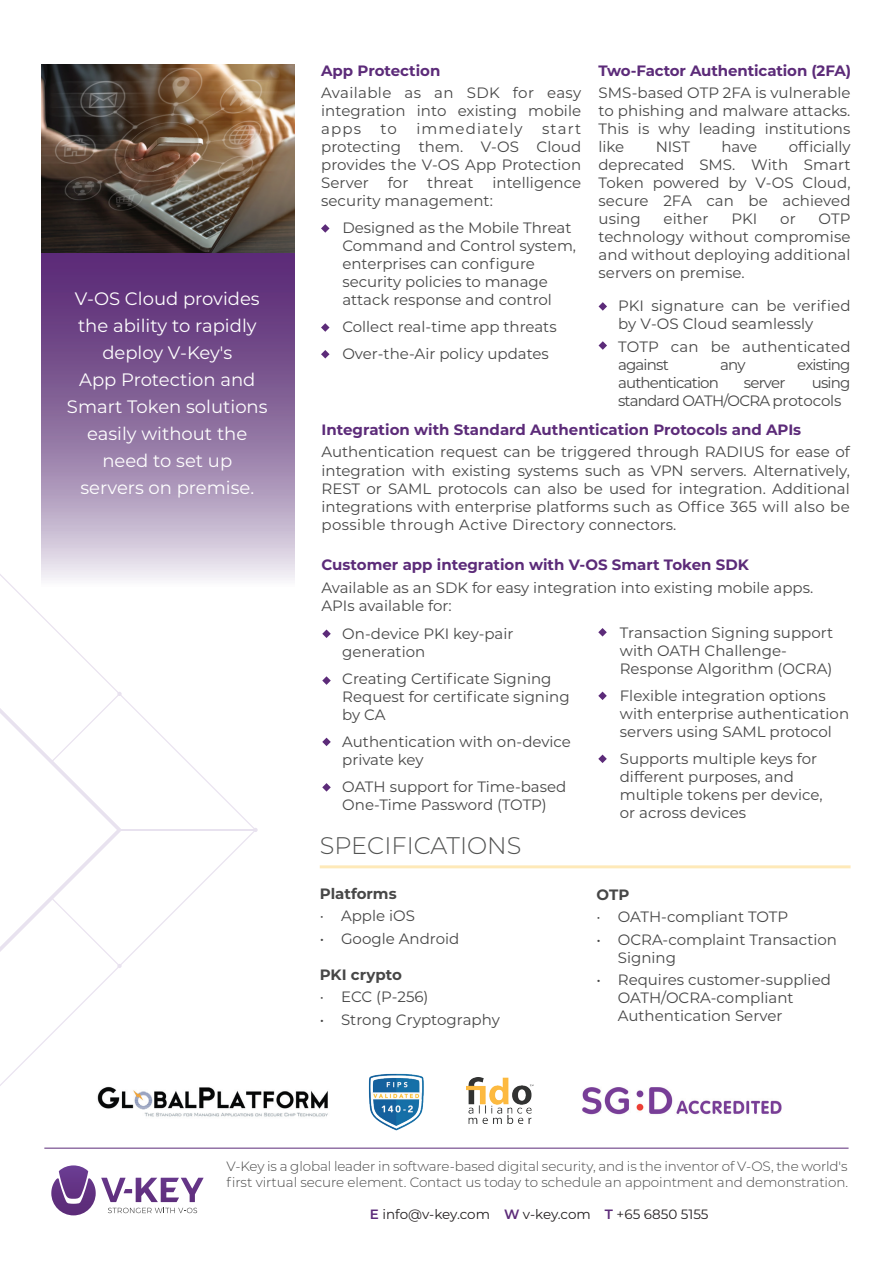
<style>
.page{position:relative;width:893px;height:1263px;background:#fff}
.page>*{position:absolute;margin:0;border:0;box-sizing:border-box;transform-origin:0 0}
.t1{font:300 24px "Montserrat";color:#525352}
.t2{font:18px/27px "Montserrat";color:#fff;text-align:center}
.t3{font:15px/18px "Montserrat";color:#474747}
.t4{font:700 15px "Montserrat";color:#5c2b79}
.t5{font:15px/18px "Montserrat";letter-spacing:-.055em;color:#474747}
.t6{font:700 15px "Montserrat";color:#474747}
.t7{font:15px "Montserrat";letter-spacing:.075em;color:#474747}
.t8{font:300 13.5px/16.2px "Montserrat";letter-spacing:-.005em;color:#474747}
.t9{font:13.5px "Montserrat";color:#231f20}
.s1{font-weight:300}
.s2{font-weight:600;color:#5c2b79}
</style>
<div class="page">
<img style="left:42px;top:65px;width:252px;height:189px">
<hr style="left:44px;top:1148px;width:805px;height:1px;background:#5c2b79">
<img style="left:368px;top:1073px;width:56px;height:58px">
<img style="left:467px;top:1077px;width:66px;height:47px">
<img style="left:97px;top:1088px;width:231px;height:29px">
<img style="left:582px;top:1087px;width:200px;height:28px">
<hr style="left:320px;top:865px;width:530px;height:3px;background:#fcb814">
<svg style="left:108px;top:1208px;width:89px;height:5px"></svg>
<svg style="left:59px;top:1165px;width:145px;height:37px"></svg>
<svg style="left:42px;top:254px;width:252px;height:326px;background:#8e6fa0"></svg>
<svg style="left:322px;top:629px;width:9px;height:9px"></svg>
<svg style="left:598px;top:628px;width:9px;height:8px"></svg>
<svg style="left:598px;top:691px;width:9px;height:9px"></svg>
<svg style="left:598px;top:754px;width:9px;height:9px"></svg>
<svg style="left:322px;top:676px;width:9px;height:9px"></svg>
<svg style="left:322px;top:738px;width:9px;height:8px"></svg>
<svg style="left:322px;top:783px;width:9px;height:9px"></svg>
<svg style="left:321px;top:224px;width:9px;height:9px"></svg>
<svg style="left:321px;top:323px;width:9px;height:9px"></svg>
<svg style="left:321px;top:350px;width:9px;height:8px"></svg>
<svg style="left:0;top:557px;width:256px;height:531px"></svg>
<hr style="left:120px;top:829px;width:136px;height:1px;background:#6b3e96">
<svg style="left:253px;top:828px;width:5px;height:4px"></svg>
<svg style="left:0;top:691px;width:122px;height:277px"></svg>
<svg style="left:598px;top:302px;width:9px;height:9px"></svg>
<svg style="left:598px;top:341px;width:9px;height:9px"></svg>
<p class="t2" style="left:67px;top:285px;width:202px">V-OS Cloud provides the ability to rapidly deploy V-Key's<br>App Protection and<br>Smart Token solutions easily without the need to set up<br>servers on premise.</p>
<p class="t4" style="left:321px;top:60px;width:121px">App Protection</p>
<p class="t3" style="left:321px;top:83px;width:262px;text-align:justify">Available as an SDK for easy integration into existing mobile apps</p>
<p class="t3" style="left:380px;top:119px;width:18px">to</p>
<p class="t7" style="left:416px;top:119px;width:108px">immediately</p>
<p class="t3" style="left:321px;top:119px;width:262px;text-align:justify;text-indent:221px">start protecting them. V-OS Cloud provides the V-OS App Protection Server</p>
<p class="t3" style="left:388px;top:173px;width:22px">for</p>
<p class="t3" style="left:427px;top:173px;width:48px">threat</p>
<p class="t3" style="left:321px;top:173px;width:262px;text-indent:171px">intelligence security management:</p>
<p class="t3" style="left:342px;top:218px;width:235px">Designed as the Mobile Threat<br>Command and Control system, enterprises can configure security policies to manage attack response and control</p>
<p class="t3" style="left:342px;top:313px;width:216px;line-height:27px">Collect real-time app threats<br>Over-the-Air policy updates</p>
<p class="t4" style="left:598px;top:60px;width:254px">Two-Factor Authentication (2FA)</p>
<p class="t3" style="left:598px;top:83px;width:254px;text-align:justify">SMS-based OTP 2FA is vulnerable to phishing and malware attacks.<br>This is why leading institutions like</p>
<p class="t3" style="left:598px;top:137px;width:254px;text-align:justify;text-indent:190px">officially deprecated SMS. With Smart Token powered by V-OS Cloud, secure 2FA can be achieved using</p>
<p class="t3" style="left:656px;top:137px;width:36px">NIST</p>
<p class="t3" style="left:721px;top:137px;width:37px">have</p>
<p class="t3" style="left:664px;top:209px;width:46px">either</p>
<p class="t3" style="left:731px;top:209px;width:27px">PKI</p>
<p class="t3" style="left:780px;top:209px;width:17px">or</p>
<p class="t3" style="left:598px;top:209px;width:253px;text-align:justify;text-indent:220px">OTP technology without compromise and without deploying additional servers on premise.</p>
<p class="t3" style="left:618px;top:296px;width:234px">PKI signature can be verified by V-OS Cloud seamlessly</p>
<p class="t3" style="left:618px;top:337px;width:234px">TOTP can be authenticated against</p>
<p class="t3" style="left:720px;top:355px;width:27px">any</p>
<p class="t5" style="left:797px;top:355px;width:55px">existing</p>
<p class="t5" style="left:618px;top:373px;width:234px;text-indent:194px">using standard OATH/OCRA protocols</p>
<p class="t4" style="left:321px;top:419px;width:481px">Integration with Standard Authentication Protocols and APIs</p>
<p class="t3" style="left:321px;top:443px;width:530px;text-align:justify">Authentication request can be triggered through RADIUS for ease of integration with existing systems such as VPN servers. Alternatively, REST or SAML protocols can also be used for integration. Additional integrations with enterprise platforms such as Office 365 will also be possible through Active Directory connectors.</p>
<p class="t4" style="left:321px;top:554px;width:429px">Customer app integration with V-OS Smart Token SDK</p>
<p class="t3" style="left:321px;top:578px;width:493px">Available as an SDK for easy integration into existing mobile apps.<br>APIs available for:</p>
<p class="t5" style="left:618px;top:373px;width:102px">authentication</p>
<p class="t3" style="left:744px;top:373px;width:43px">server</p>
<p class="t3" style="left:342px;top:624px;width:173px">On-device PKI key-pair generation</p>
<p class="t3" style="left:342px;top:669px;width:229px">Creating Certificate Signing<br>Request for certificate signing by CA</p>
<p class="t3" style="left:342px;top:732px;width:230px">Authentication with on-device private key</p>
<p class="t3" style="left:342px;top:777px;width:225px">OATH support for Time-based<br>One-Time Password (TOTP)</p>
<h1 class="t1" style="left:320px;top:829px;width:203px">SPECIFICATIONS</h1>
<p class="t6" style="left:320px;top:883px;width:78px">Platforms</p>
<p class="t3" style="left:320px;top:906px;width:97px"><span class="s1">•</span> Apple iOS</p>
<p class="t3" style="left:320px;top:929px;width:141px">• Google Android</p>
<p class="t6" style="left:320px;top:964px;width:84px">PKI crypto</p>
<p class="t3" style="left:320px;top:987px;width:110px"><span class="s1">•</span> ECC (P-256)</p>
<p class="t3" style="left:320px;top:1010px;width:182px">• Strong Cryptography</p>
<p class="t3" style="left:620px;top:623px;width:215px">Transaction Signing support with OATH Challenge-<br>Response Algorithm (OCRA)</p>
<p class="t3" style="left:620px;top:686px;width:231px">Flexible integration options with enterprise authentication servers using SAML protocol</p>
<p class="t3" style="left:620px;top:749px;width:204px">Supports multiple keys for different purposes, and multiple tokens per device, or across devices</p>
<p class="t6" style="left:597px;top:883px;width:34px">OTP</p>
<p class="t3" style="left:597px;top:907px;width:193px"><span class="s1">•</span> OATH-compliant TOTP</p>
<p class="t3" style="left:618px;top:930px;width:221px;text-indent:-21px">• OCRA-complaint Transaction<br>Signing</p>
<p class="t3" style="left:618px;top:970px;width:215px;text-indent:-21px">• Requires customer-supplied<br>OATH/OCRA-compliant<br>Authentication Server</p>
<p class="t8" style="left:226px;top:1158px;width:623px">V-Key is a global leader in software-based digital security, and is the inventor of V-OS, the world's first virtual secure element. Contact us today to schedule an appointment and demonstration.</p>
<p class="t9" style="left:370px;top:1204px;width:340px"><span class="s2">E</span> info@v-key.com <span class="s2">W</span> v-key.com <span class="s2">T</span> +65 6850 5155</p>
</div>
